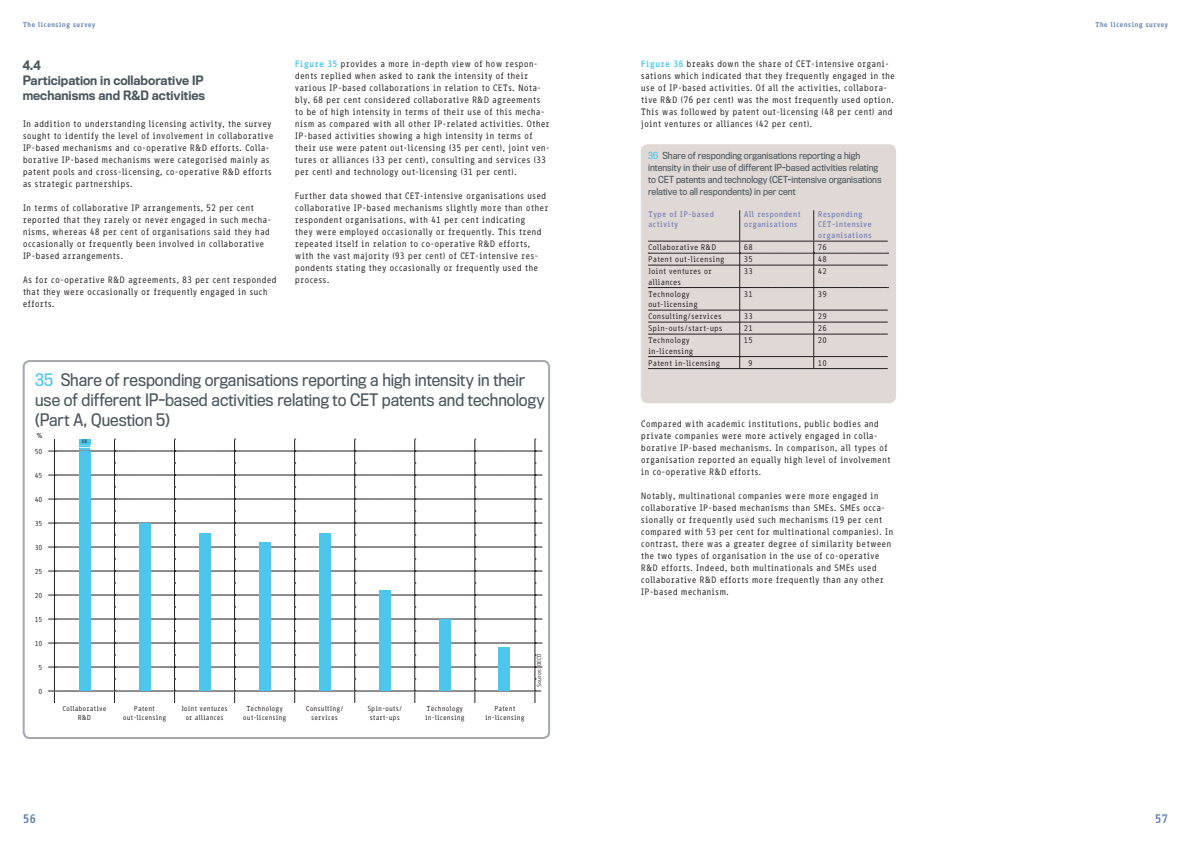
<style>
.page{position:relative;width:1191px;height:842px;background:#fff}
.page>*{position:absolute;margin:0;border:0;box-sizing:border-box;transform-origin:0 0}
.t1{font:16px/20px "Titling Gothic FB Narrow";color:#4b575e}
.t2{font:500 12px/15px "Titling Gothic FB Narrow";color:#4b575e}
.t3{font:700 12px "Info Office";color:#5f7fb0}
.t4{font:9px/12px "Info Office";color:#231f20}
.t5{font:9px/12px "Titling Gothic FB Narrow";color:#4b575e}
.t6{font:8px/10.5px "Info Office";color:#231f20}
.t7{font:500 8px/10.5px "Info Office";color:#727fb7}
.t8{font:7px/8.5px "Info Office";color:#231f20;text-align:center}
.t9{font:700 7px "Info Office";color:#5f7fb0}
.t10{font:5.5px "Info Office";color:#231f20}
.t11{font:5px "Info Office";color:#231f20}
.s1{font-weight:700;color:#4cc6ec}
.s2{color:#4cc6ec}
</style>
<div class="page">
<div style="left:641px;top:144px;width:255px;height:259px;background:#dfd8d4;border-radius:7px"></div>
<hr style="left:739px;top:210px;width:1px;height:31px;background:#231f20">
<hr style="left:648px;top:368px;width:239px;height:1px;background:#231f20">
<hr style="left:648px;top:241px;width:239px;height:1px;background:#231f20">
<hr style="left:813px;top:210px;width:1px;height:31px;background:#231f20">
<svg style="left:648px;top:242px;width:240px;height:126px"></svg>
<div style="left:23px;top:360px;width:527px;height:379px;border:2px solid #a5a8ad;border-radius:6px"></div>
<svg style="left:48px;top:439px;width:494px;height:264px"></svg>
<div style="left:79px;top:439px;width:11px;height:5px;background:#4cc6ec"></div>
<p class="t9" style="left:23px;top:22px;width:75px">The licensing survey</p>
<h2 class="t2" style="left:23px;top:59px;width:184px">4.4<br>Participation in collaborative IP mechanisms and R&amp;D activities</h2>
<p class="t4" style="left:23px;top:119px;width:252px">In addition to understanding licensing activity, the survey sought to identify the level of involvement in collaborative IP-based mechanisms and co-operative R&amp;D efforts. Colla&shy;borative IP-based mechanisms were categorised mainly as patent pools and cross-licensing, co-operative R&amp;D efforts as strategic partnerships.</p>
<p class="t4" style="left:23px;top:203px;width:250px">In terms of collaborative IP arrangements, 52 per cent reported that they rarely or never engaged in such mecha&shy;nisms, whereas 48 per cent of organisations said they had occasionally or frequently been involved in collaborative IP-based arrangements.</p>
<p class="t4" style="left:23px;top:275px;width:256px">As for co-operative R&amp;D agreements, 83 per cent responded that they were occasionally or frequently engaged in such efforts.</p>
<p class="t4" style="left:295px;top:59px;width:256px"><span class="s1">Figure 35</span> provides a more in-depth view of how respon&shy;dents replied when asked to rank the intensity of their various IP-based collaborations in relation to CETs. Nota&shy;bly, 68 per cent considered collaborative R&amp;D agreements to be of high intensity in terms of their use of this mecha&shy;nism as compared with all other IP-related activities. Other IP-based activities showing a high intensity in terms of their use were patent out-licensing (35 per cent), joint ven&shy;tures or alliances (33 per cent), consulting and services (33 per cent) and technology out-licensing (31 per cent).</p>
<p class="t4" style="left:295px;top:191px;width:255px">Further data showed that CET-intensive organisations used collaborative IP-based mechanisms slightly more than other respondent organisations, with 41 per cent indicating<br>they were employed occasionally or frequently. This trend repeated itself in relation to co-operative R&amp;D efforts, with the vast majority (93 per cent) of CET-intensive res&shy;pondents stating they occasionally or frequently used the process.</p>
<h1 class="t1" style="left:35px;top:370px;width:511px"><span class="s2">35</span> Share of responding organisations reporting a high intensity in their use of different IP-based activities relating to CET patents and technology (Part A, Question 5)</h1>
<p class="t8" style="left:36px;top:432px;width:8px">%</p>
<p class="t8" style="left:35px;top:448px;width:9px">50</p>
<p class="t8" style="left:35px;top:472px;width:9px">45</p>
<p class="t8" style="left:35px;top:496px;width:9px">40</p>
<p class="t8" style="left:35px;top:520px;width:9px">35</p>
<p class="t8" style="left:35px;top:544px;width:9px">30</p>
<p class="t8" style="left:35px;top:568px;width:9px">25</p>
<p class="t8" style="left:35px;top:592px;width:9px">20</p>
<p class="t8" style="left:35px;top:616px;width:9px">15</p>
<p class="t8" style="left:35px;top:640px;width:9px">10</p>
<p class="t8" style="left:39px;top:664px;width:5px">5</p>
<p class="t8" style="left:39px;top:688px;width:5px">0</p>
<p class="t8" style="left:62px;top:705px;width:45px">Collaborative<br>R&amp;D</p>
<p class="t8" style="left:123px;top:705px;width:45px">Patent out-licensing</p>
<p class="t8" style="left:181px;top:705px;width:48px">Joint ventures or alliances</p>
<p class="t8" style="left:243px;top:705px;width:45px">Technology out-licensing</p>
<p class="t8" style="left:306px;top:705px;width:39px">Consulting/ services</p>
<p class="t8" style="left:367px;top:705px;width:36px">Spin-outs/ start-ups</p>
<p class="t8" style="left:425px;top:705px;width:41px;text-align:left">Technology in-licensing</p>
<p class="t8" style="left:485px;top:705px;width:41px">Patent in-licensing</p>
<p class="t11" style="left:82px;top:439px;width:7px">68</p>
<p class="t10" style="left:537px;top:687px;width:35px;rotate:-90deg">Source: OECD</p>
<h2 class="t3" style="left:23px;top:815px;width:15px">56</h2>
<p class="t4" style="left:641px;top:59px;width:256px"><span class="s1">Figure 36</span> breaks down the share of CET-intensive organi&shy;sations which indicated that they frequently engaged in the use of IP-based activities. Of all the activities, collabora&shy;tive R&amp;D (76 per cent) was the most frequently used option.<br>This was followed by patent out-licensing (48 per cent) and joint ventures or alliances (42 per cent).</p>
<p class="t5" style="left:648px;top:150px;width:235px"><span class="s2">36</span> Share of responding organisations reporting a high intensity in their use of different IP-based activities relating to CET patents and technology (CET-intensive organisations relative to all respondents) in per cent</p>
<p class="t7" style="left:648px;top:209px;width:67px">Type of IP-based activity</p>
<p class="t7" style="left:744px;top:209px;width:58px">All respondent organisations</p>
<p class="t7" style="left:818px;top:209px;width:55px">Responding<br>CET-intensive organisations</p>
<p class="t6" style="left:648px;top:243px;width:70px">Collaborative R&amp;D</p>
<p class="t6" style="left:744px;top:243px;width:10px">68</p>
<p class="t6" style="left:818px;top:243px;width:10px">76</p>
<p class="t6" style="left:648px;top:255px;width:78px">Patent out-licensing</p>
<p class="t6" style="left:744px;top:255px;width:10px">35</p>
<p class="t6" style="left:818px;top:255px;width:10px">48</p>
<p class="t6" style="left:648px;top:267px;width:65px">Joint ventures or alliances</p>
<p class="t6" style="left:744px;top:267px;width:10px">33</p>
<p class="t6" style="left:818px;top:267px;width:10px">42</p>
<p class="t6" style="left:648px;top:289px;width:51px">Technology out-licensing</p>
<p class="t6" style="left:744px;top:289px;width:10px">31</p>
<p class="t6" style="left:818px;top:289px;width:10px">39</p>
<p class="t6" style="left:648px;top:312px;width:75px">Consulting/services</p>
<p class="t6" style="left:744px;top:312px;width:10px">33</p>
<p class="t6" style="left:818px;top:312px;width:10px">29</p>
<p class="t6" style="left:648px;top:324px;width:76px">Spin-outs/start-ups</p>
<p class="t6" style="left:744px;top:324px;width:10px">21</p>
<p class="t6" style="left:818px;top:324px;width:10px">26</p>
<p class="t6" style="left:648px;top:336px;width:47px">Technology in-licensing</p>
<p class="t6" style="left:744px;top:336px;width:10px">15</p>
<p class="t6" style="left:818px;top:336px;width:10px">20</p>
<p class="t6" style="left:648px;top:358px;width:73px">Patent in-licensing</p>
<p class="t6" style="left:748px;top:358px;width:6px">9</p>
<p class="t6" style="left:818px;top:358px;width:10px">10</p>
<p class="t4" style="left:641px;top:419px;width:251px">Compared with academic institutions, public bodies and private companies were more actively engaged in colla&shy;borative IP-based mechanisms. In comparison, all types of organisation reported an equally high level of involvement in co-operative R&amp;D efforts.</p>
<p class="t4" style="left:641px;top:491px;width:254px">Notably, multinational companies were more engaged in collaborative IP-based mechanisms than SMEs. SMEs occa&shy;sionally or frequently used such mechanisms (19 per cent compared with 53 per cent for multinational companies). In contrast, there was a greater degree of similarity between the two types of organisation in the use of co-operative R&amp;D efforts. Indeed, both multinationals and SMEs used collaborative R&amp;D efforts more frequently than any other IP-based mechanism.</p>
<p class="t9" style="left:1095px;top:22px;width:75px">The licensing survey</p>
<h2 class="t3" style="left:1154px;top:815px;width:15px">57</h2>
</div>
